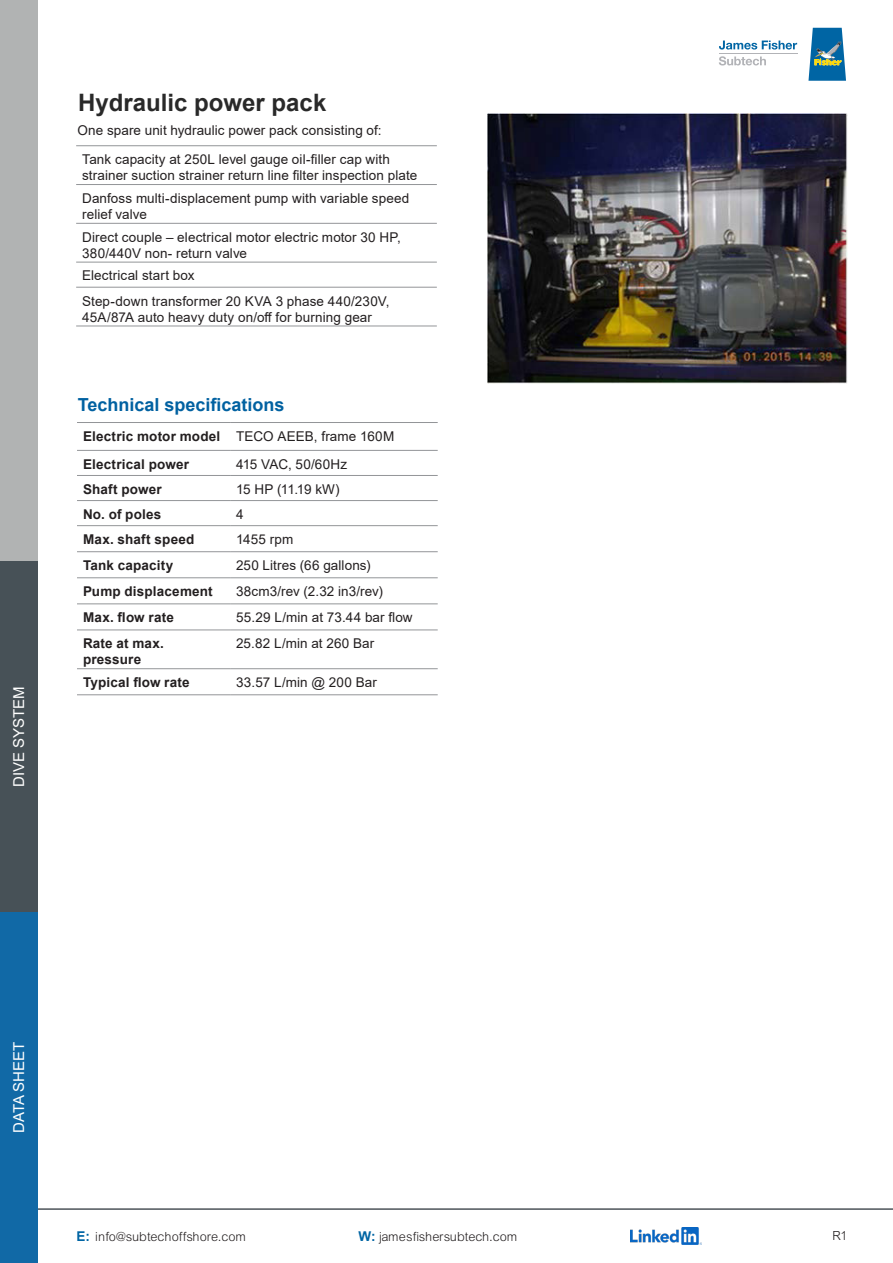
<style>
.page{position:relative;width:893px;height:1263px;background:#fff}
.page>*{position:absolute;margin:0;border:0;box-sizing:border-box;transform-origin:0 0}
.t1{font:700 24px "Arial";color:#292929}
.t2{font:700 18px "Arial";color:#0061a1}
.t3{font:15px "Arial";color:#fff}
.t4{font:13.5px/16.2px "Arial";letter-spacing:.005em;color:#231f20}
.t5{font:700 13.5px/16.2px "Arial";letter-spacing:.015em;color:#231f20}
.t6{font:13.5px "Arial Lgt";letter-spacing:.015em;color:#231f20}
.s1{font-family:"Arial";font-weight:700;color:#0065a4}
</style>
<div class="page">
<hr style="left:76px;top:184px;width:361px;height:1px;background:#939598">
<hr style="left:76px;top:223px;width:361px;height:1px;background:#939598">
<hr style="left:76px;top:262px;width:361px;height:1px;background:#939598">
<hr style="left:76px;top:287px;width:361px;height:1px;background:#939598">
<hr style="left:76px;top:326px;width:361px;height:1px;background:#939598">
<hr style="left:76px;top:145px;width:361px;height:1px;background:#939598">
<hr style="left:77px;top:450px;width:153px;height:1px;background:#939598">
<hr style="left:230px;top:450px;width:208px;height:1px;background:#939598">
<hr style="left:77px;top:475px;width:153px;height:1px;background:#939598">
<hr style="left:230px;top:475px;width:208px;height:1px;background:#939598">
<hr style="left:77px;top:500px;width:153px;height:1px;background:#939598">
<hr style="left:230px;top:500px;width:208px;height:1px;background:#939598">
<hr style="left:77px;top:525px;width:153px;height:1px;background:#939598">
<hr style="left:230px;top:525px;width:208px;height:1px;background:#939598">
<hr style="left:77px;top:551px;width:153px;height:1px;background:#939598">
<hr style="left:230px;top:551px;width:208px;height:1px;background:#939598">
<hr style="left:77px;top:577px;width:153px;height:1px;background:#939598">
<hr style="left:230px;top:577px;width:208px;height:1px;background:#939598">
<hr style="left:77px;top:603px;width:153px;height:1px;background:#939598">
<hr style="left:230px;top:603px;width:208px;height:1px;background:#939598">
<hr style="left:77px;top:630px;width:153px;height:1px;background:#939598">
<hr style="left:230px;top:630px;width:208px;height:1px;background:#939598">
<hr style="left:77px;top:668px;width:153px;height:1px;background:#939598">
<hr style="left:230px;top:668px;width:208px;height:1px;background:#939598">
<hr style="left:77px;top:694px;width:153px;height:1px;background:#939598">
<hr style="left:230px;top:694px;width:208px;height:1px;background:#939598">
<hr style="left:77px;top:422px;width:153px;height:1px;background:#939598">
<hr style="left:230px;top:422px;width:208px;height:1px;background:#939598">
<img style="left:488px;top:113px;width:359px;height:271px">
<hr style="left:0;top:1208px;width:893px;height:2px;background:#4d545a">
<div style="left:0;top:912px;width:38px;height:351px;background:#1169a6"></div>
<div style="left:0;top:0;width:38px;height:912px;background:#b1b3b3"></div>
<div style="left:0;top:561px;width:38px;height:351px;background:#475157"></div>
<img style="left:630px;top:1227px;width:71px;height:17px">
<svg style="left:719px;top:41px;width:78px;height:9px"></svg>
<hr style="left:719px;top:53px;width:78px;height:1px;background:#b2b3b7">
<svg style="left:808px;top:28px;width:38px;height:53px;background:#3f86a7"></svg>
<svg style="left:719px;top:56px;width:47px;height:9px"></svg>
<p class="t3" style="left:9px;top:787px;width:102px;rotate:-90deg">DIVE SYSTEM</p>
<p class="t1" style="left:78px;top:86px;width:250px">Hydraulic power pack</p>
<p class="t4" style="left:77px;top:122px;width:306px">One spare unit hydraulic power pack consisting of:</p>
<p class="t4" style="left:82px;top:151px;width:337px">Tank capacity at 250L level gauge oil-filler cap with strainer suction strainer return line filter inspection plate</p>
<p class="t4" style="left:82px;top:190px;width:329px">Danfoss multi-displacement pump with variable speed relief valve</p>
<p class="t4" style="left:82px;top:229px;width:320px">Direct couple – electrical motor electric motor 30 HP,<br>380/440V non- return valve</p>
<p class="t4" style="left:82px;top:267px;width:114px">Electrical start box</p>
<p class="t4" style="left:82px;top:293px;width:309px">Step-down transformer 20 KVA 3 phase 440/230V,<br>45A/87A auto heavy duty on/off for burning gear</p>
<p class="t2" style="left:78px;top:392px;width:208px">Technical specifications</p>
<p class="t5" style="left:83px;top:428px;width:139px">Electric motor model</p>
<p class="t4" style="left:236px;top:428px;width:160px">TECO AEEB, frame 160M</p>
<p class="t5" style="left:83px;top:456px;width:108px">Electrical power</p>
<p class="t4" style="left:236px;top:456px;width:113px">415 VAC, 50/60Hz</p>
<p class="t5" style="left:83px;top:481px;width:80px">Shaft power</p>
<p class="t4" style="left:236px;top:481px;width:105px">15 HP (11.19 kW)</p>
<p class="t5" style="left:83px;top:506px;width:80px">No. of poles</p>
<p class="t4" style="left:236px;top:506px;width:9px">4</p>
<p class="t5" style="left:83px;top:531px;width:113px">Max. shaft speed</p>
<p class="t4" style="left:236px;top:531px;width:59px">1455 rpm</p>
<p class="t5" style="left:83px;top:557px;width:92px">Tank capacity</p>
<p class="t4" style="left:236px;top:557px;width:136px">250 Litres (66 gallons)</p>
<p class="t5" style="left:83px;top:583px;width:131px">Pump displacement</p>
<p class="t4" style="left:236px;top:583px;width:148px">38cm3/rev (2.32 in3/rev)</p>
<p class="t5" style="left:83px;top:609px;width:92px">Max. flow rate</p>
<p class="t4" style="left:236px;top:609px;width:178px">55.29 L/min at 73.44 bar flow</p>
<p class="t5" style="left:83px;top:636px;width:83px">Rate at max. pressure</p>
<p class="t4" style="left:236px;top:635px;width:140px">25.82 L/min at 260 Bar</p>
<p class="t5" style="left:83px;top:674px;width:108px">Typical flow rate</p>
<p class="t4" style="left:236px;top:674px;width:142px">33.57 L/min @ 200 Bar</p>
<p class="t3" style="left:9px;top:1133px;width:93px;rotate:-90deg">DATA SHEET</p>
<p class="t6" style="left:77px;top:1229px;width:172px"><span class="s1">E:</span> info@subtechoffshore.com</p>
<p class="t6" style="left:359px;top:1229px;width:161px"><span class="s1">W:</span> jamesfishersubtech.com</p>
<p class="t6" style="left:834px;top:1228px;width:17px">R1</p>
</div>
